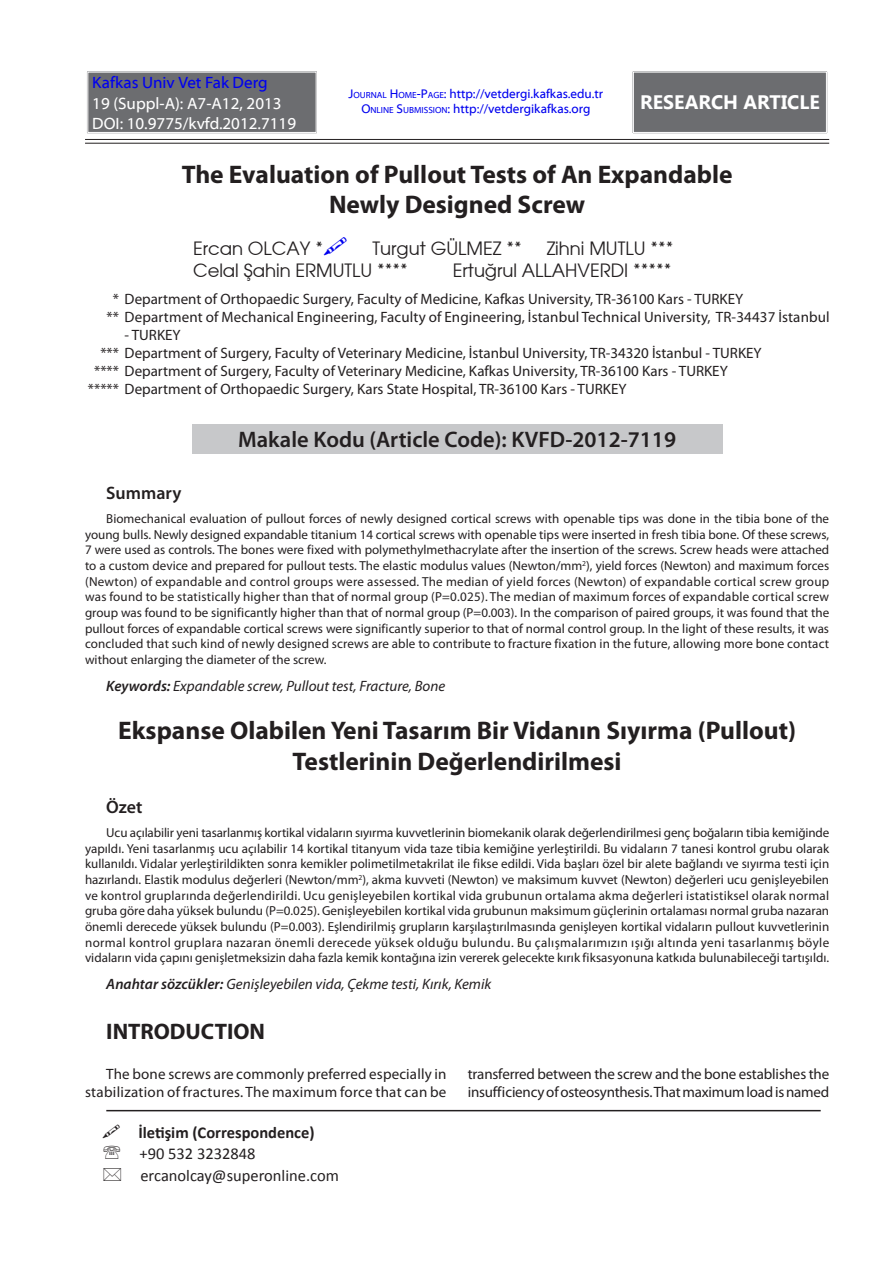
<style>
.page{position:relative;width:893px;height:1263px;background:#fff}
.page>*{position:absolute;margin:0;border:0;box-sizing:border-box;transform-origin:0 0}
.ORIJINAL_BASLIK{font:700 25.5px/30.6px "Myriad Pro";color:#231f20;text-align:center}
.t1{font:600 22.5px "Myriad Pro";color:#231f20}
.ANA_BASLIK{font:700 22.5px "Myriad Pro";color:#231f20}
.t2{font:700 19.5px "Segoe UI";color:#fff}
.t3{font:18px "TR Avalon Plain";color:#231f20}
.t4{font:600 18px "Myriad Pro";color:#231f20}
.t5{font:16.5px "Myriad Web Pro";color:#fff}
.t6{font:16.5px "Calibri";color:#231f20}
.t7{font:700 16.5px "Calibri";color:#231f20}
.t8{font:16.5px "Myriad Web Pro";color:#0000ef}
.METIN{font:15px/18px "Myriad Pro";color:#231f20;text-align:right}
.t9{font:italic 15px "Myriad Pro";color:#231f20}
.SUMMARY_PARAGRAF{font:13.05px/15.6px "Myriad Pro";color:#231f20;text-align:justify}
.t10{font:12.75px "Myriad Web Pro";color:#0000ef}
.s1{font-style:inherit}
.s2{font-size:8.85px}
.s3{font-weight:600}
</style>
<div class="page">
<div style="left:192px;top:424px;width:530px;height:30px;background:#c7c8ca"></div>
<hr style="left:106px;top:1110px;width:715px;height:1px;background:#231f20">
<div style="left:635px;top:74px;width:190px;height:57px;background:#6c6d70"></div>
<div style="left:632px;top:70px;width:196px;height:64px;border:1px solid #fff"></div>
<div style="left:633px;top:72px;width:194px;height:61px;border:1px solid #fff"></div>
<hr style="left:85px;top:139px;width:744px;height:1px;background:#231f20">
<hr style="left:85px;top:143px;width:744px;height:1px;background:#231f20">
<div style="left:90px;top:74px;width:224px;height:57px;background:#6c6d70"></div>
<div style="left:86px;top:70px;width:232px;height:64px;border:1px solid #fff"></div>
<div style="left:88px;top:72px;width:228px;height:61px;border:1px solid #fff"></div>
<p class="t8" style="left:92px;top:73px;width:177px">Kafkas Univ Vet Fak Derg</p>
<p class="t5" style="left:92px;top:95px;width:191px">19 (Suppl-A): A7-A12, 2013</p>
<p class="t5" style="left:92px;top:115px;width:205px">DOI: 10.9775/kvfd.2012.7119</p>
<p class="t10" style="left:349px;top:87px;width:256px"><span class="s1">J</span><span class="s2">OURNAL</span> <span class="s1">H</span><span class="s2">OME</span><span class="s1">-P</span><span class="s2">AGE</span><span class="s1">:</span> http://vetdergi.kafkas.edu.tr</p>
<p class="t10" style="left:361px;top:102px;width:231px"><span class="s1">O</span><span class="s2">NLINE</span> <span class="s1">S</span><span class="s2">UBMISSION</span><span class="s1">:</span> http://vetdergikafkas.org</p>
<p class="t2" style="left:640px;top:89px;width:181px">RESEARCH ARTICLE</p>
<p class="ORIJINAL_BASLIK" style="left:182px;top:158px;width:552px">The Evaluation of Pullout Tests of An Expandable</p>
<p class="ORIJINAL_BASLIK" style="left:329px;top:189px;width:258px">Newly Designed Screw</p>
<p class="t3" style="left:193px;top:237px;width:132px">Ercan OLCAY *</p>
<p class="t3" style="left:373px;top:237px;width:151px">Turgut GÜLMEZ **</p>
<p class="t3" style="left:547px;top:237px;width:128px">Zihni MUTLU ***</p>
<p class="t3" style="left:193px;top:259px;width:216px">Celal Şahin ERMUTLU ****</p>
<p class="t3" style="left:453px;top:259px;width:220px">Ertuğrul ALLAHVERDI *****</p>
<p class="METIN" style="left:113px;top:290px;width:632px">* Department of Orthopaedic Surgery, Faculty of Medicine, Kafkas University, TR-36100 Kars - TURKEY</p>
<p class="METIN" style="left:107px;top:308px;width:725px">** Department of Mechanical Engineering, Faculty of Engineering, İstanbul Technical University, TR-34437 İstanbul</p>
<p class="METIN" style="left:100px;top:344px;width:663px">*** Department of Surgery, Faculty of Veterinary Medicine, İstanbul University, TR-34320 İstanbul - TURKEY</p>
<p class="METIN" style="left:94px;top:362px;width:635px">**** Department of Surgery, Faculty of Veterinary Medicine, Kafkas University, TR-36100 Kars - TURKEY</p>
<p class="METIN" style="left:88px;top:380px;width:540px">***** Department of Orthopaedic Surgery, Kars State Hospital, TR-36100 Kars - TURKEY</p>
<p class="METIN" style="left:125px;top:326px;width:58px">- TURKEY</p>
<p class="t1" style="left:238px;top:425px;width:439px">Makale Kodu (Article Code): KVFD-2012-7119</p>
<p class="t4" style="left:106px;top:481px;width:77px">Summary</p>
<p class="SUMMARY_PARAGRAF" style="left:85px;top:511px;width:746px;text-indent:21px">Biomechanical evaluation of pullout forces of newly designed cortical screws with openable tips was done in the tibia bone of the young bulls. Newly designed expandable titanium 14 cortical screws with openable tips were inserted in fresh tibia bone. Of these screws, 7 were used as controls. The bones were fixed with polymethylmethacrylate after the insertion of the screws. Screw heads were attached to a custom device and prepared for pullout tests. The elastic modulus values (Newton/mm<sup>2</sup>), yield forces (Newton) and maximum forces (Newton) of expandable and control groups were assessed. The median of yield forces (Newton) of expandable cortical screw group was found to be statistically higher than that of normal group (P=0.025). The median of maximum forces of expandable cortical screw group was found to be significantly higher than that of normal group (P=0.003). In the comparison of paired groups, it was found that the pullout forces of expandable cortical screws were significantly superior to that of normal control group. In the light of these results, it was concluded that such kind of newly designed screws are able to contribute to fracture fixation in the future, allowing more bone contact without enlarging the diameter of the screw.</p>
<p class="t9" style="left:106px;top:676px;width:340px"><span class="s3">Keywords:</span> Expandable screw, Pullout test, Fracture, Bone</p>
<p class="ORIJINAL_BASLIK" style="left:118px;top:714px;width:679px">Ekspanse Olabilen Yeni Tasarım Bir Vidanın Sıyırma (Pullout)<br>Testlerinin Değerlendirilmesi</p>
<p class="t4" style="left:106px;top:795px;width:38px">Özet</p>
<p class="SUMMARY_PARAGRAF" style="left:85px;top:825px;width:746px;text-indent:21px">Ucu açılabilir yeni tasarlanmış kortikal vidaların sıyırma kuvvetlerinin biomekanik olarak değerlendirilmesi genç boğaların tibia kemiğinde yapıldı. Yeni tasarlanmış ucu açılabilir 14 kortikal titanyum vida taze tibia kemiğine yerleştirildi. Bu vidaların 7 tanesi kontrol grubu olarak kullanıldı. Vidalar yerleştirildikten sonra kemikler polimetilmetakrilat ile fikse edildi. Vida başları özel bir alete bağlandı ve sıyırma testi için hazırlandı. Elastik modulus değerleri (Newton/mm<sup>2</sup>), akma kuvveti (Newton) ve maksimum kuvvet (Newton) değerleri ucu genişleyebilen ve kontrol gruplarında değerlendirildi. Ucu genişleyebilen kortikal vida grubunun ortalama akma değerleri istatistiksel olarak normal gruba göre daha yüksek bulundu (P=0.025). Genişleyebilen kortikal vida grubunun maksimum güçlerinin ortalaması normal gruba nazaran önemli derecede yüksek bulundu (P=0.003). Eşlendirilmiş grupların karşılaştırılmasında genişleyen kortikal vidaların pullout kuvvetlerinin normal kontrol gruplara nazaran önemli derecede yüksek olduğu bulundu. Bu çalışmalarımızın ışığı altında yeni tasarlanmış böyle vidaların vida çapını genişletmeksizin daha fazla kemik kontağına izin vererek gelecekte kırık fiksasyonuna katkıda bulunabileceği tartışıldı.</p>
<p class="t9" style="left:106px;top:975px;width:387px"><span class="s3">Anahtar sözcükler:</span> Genişleyebilen vida, Çekme testi, Kırık, Kemik</p>
<p class="ANA_BASLIK" style="left:106px;top:1016px;width:160px">INTRODUCTION</p>
<p class="METIN" style="left:85px;top:1065px;width:363px">The bone screws are commonly preferred especially in stabilization of fractures. The maximum force that can be</p>
<p class="METIN" style="left:468px;top:1065px;width:363px;text-align:left">transferred between the screw and the bone establishes the insufficiency of osteosynthesis. That maximum load is named</p>
<p class="t7" style="left:138px;top:1122px;width:178px">İletişim (Correspondence)</p>
<p class="t6" style="left:140px;top:1144px;width:118px">+90 532 3232848</p>
<p class="t6" style="left:140px;top:1165px;width:200px">ercanolcay@superonline.com</p>
</div>
